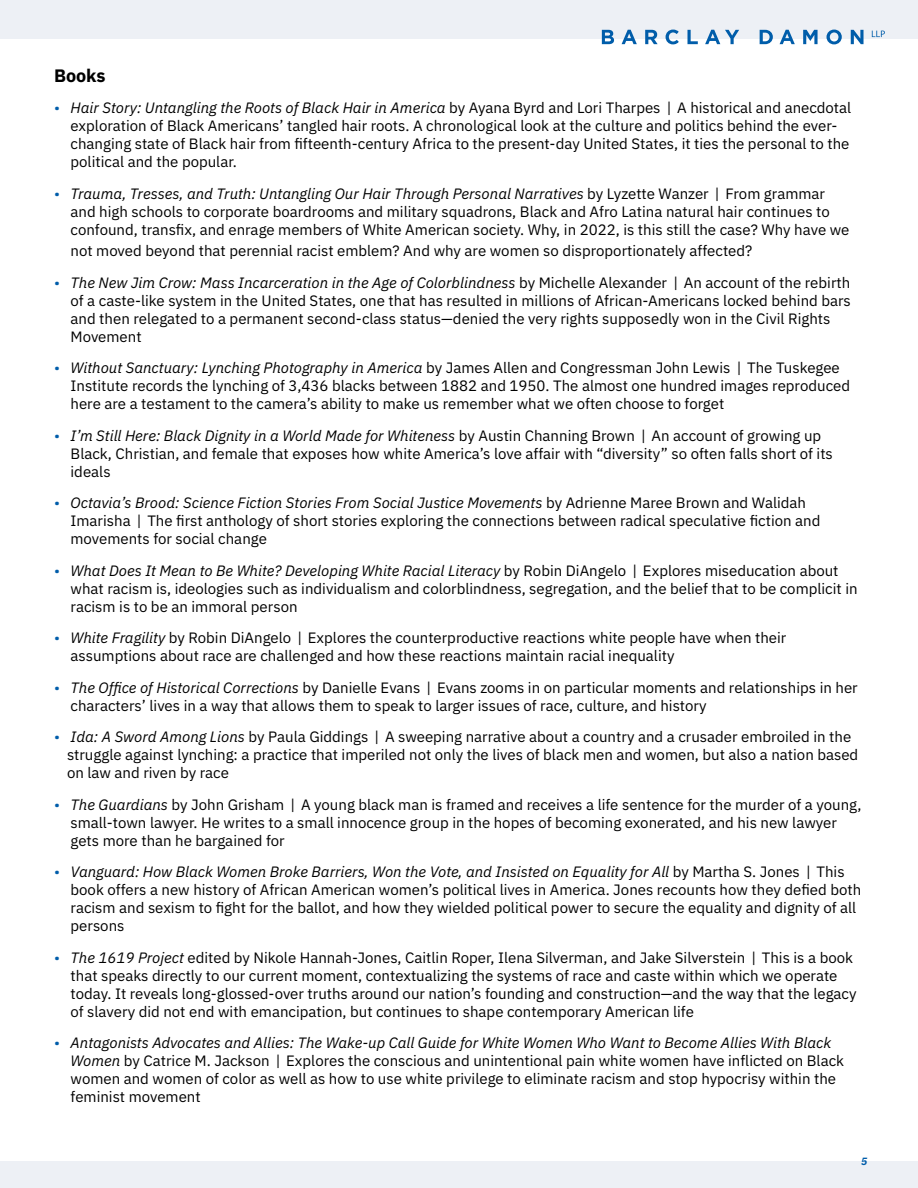
<style>
.page{position:relative;width:918px;height:1188px;background:#fff}
.page>*{position:absolute;margin:0;border:0;box-sizing:border-box;transform-origin:0 0}
.t1{font:700 18px "IBM Plex Sans";color:#000}
.t2{font:15px/18px "IBM Plex Sans";color:#000}
.t3{font:italic 700 10.5px "IBM Plex Sans";color:#005daa}
.s1{color:#005daa}
.s2{font-style:italic}
</style>
<div class="page">
<div style="left:0;top:1162px;width:918px;height:26px;background:#edf0f5"></div>
<div style="left:0;top:0;width:918px;height:38px;background:#edf0f5"></div>
<svg style="left:872px;top:31px;width:13px;height:6px"></svg>
<svg style="left:602px;top:30px;width:12px;height:14px"></svg>
<svg style="left:622px;top:30px;width:15px;height:14px"></svg>
<svg style="left:645px;top:30px;width:13px;height:14px"></svg>
<svg style="left:666px;top:30px;width:13px;height:14px"></svg>
<svg style="left:687px;top:30px;width:11px;height:14px"></svg>
<svg style="left:705px;top:30px;width:34px;height:14px"></svg>
<svg style="left:760px;top:30px;width:13px;height:14px"></svg>
<svg style="left:780px;top:30px;width:15px;height:14px"></svg>
<svg style="left:803px;top:30px;width:15px;height:14px"></svg>
<svg style="left:827px;top:30px;width:15px;height:14px"></svg>
<svg style="left:851px;top:30px;width:13px;height:14px"></svg>
<p class="t1" style="left:54px;top:61px;width:53px">Books</p>
<p class="t2" style="left:71px;top:97px;width:782px;text-indent:-17px"><span class="s1">•</span> <span class="s2">Hair Story: Untangling the Roots of Black Hair in America</span> by Ayana Byrd and Lori Tharpes | A historical and anecdotal exploration of Black Americans’ tangled hair roots. A chronological look at the culture and politics behind the ever&shy;changing state of Black hair from fifteenth-century Africa to the present-day United States, it ties the personal to the political and the popular.</p>
<p class="t2" style="left:71px;top:183px;width:780px;text-indent:-17px"><span class="s1">•</span> <span class="s2">Trauma, Tresses, and Truth: Untangling Our Hair Through Personal Narratives</span> by Lyzette Wanzer | From grammar and high schools to corporate boardrooms and military squadrons, Black and Afro Latina natural hair continues to confound, transfix, and enrage members of White American society. Why, in 2022, is this still the case? Why have we</p>
<p class="t2" style="left:71px;top:241px;width:683px">not moved beyond that perennial racist emblem? And why are women so disproportionately affected?</p>
<p class="t2" style="left:71px;top:272px;width:782px;text-indent:-17px"><span class="s1">•</span> <span class="s2">The New Jim Crow: Mass Incarceration in the Age of Colorblindness</span> by Michelle Alexander | An account of the rebirth of a caste-like system in the United States, one that has resulted in millions of African-Americans locked behind bars and then relegated to a permanent second-class status—denied the very rights supposedly won in the Civil Rights Movement</p>
<p class="t2" style="left:71px;top:358px;width:781px;text-indent:-17px"><span class="s1">•</span> <span class="s2">Without Sanctuary: Lynching Photography in America</span> by James Allen and Congressman John Lewis | The Tuskegee<br>Institute records the lynching of 3,436 blacks between 1882 and 1950. The almost one hundred images reproduced here are a testament to the camera’s ability to make us remember what we often choose to forget</p>
<p class="t2" style="left:71px;top:425px;width:764px;text-indent:-17px"><span class="s1">•</span> <span class="s2">I’m Still Here: Black Dignity in a World Made for Whiteness</span> by Austin Channing Brown | An account of growing up<br>Black, Christian, and female that exposes how white America’s love affair with “diversity” so often falls short of its ideals</p>
<p class="t2" style="left:71px;top:493px;width:751px;text-indent:-17px"><span class="s1">•</span> <span class="s2">Octavia’s Brood: Science Fiction Stories From Social Justice Movements</span> by Adrienne Maree Brown and Walidah<br>Imarisha | The first anthology of short stories exploring the connections between radical speculative fiction and movements for social change</p>
<p class="t2" style="left:71px;top:560px;width:789px;text-indent:-17px"><span class="s1">•</span> <span class="s2">What Does It Mean to Be White? Developing White Racial Literacy</span> by Robin DiAngelo | Explores miseducation about what racism is, ideologies such as individualism and colorblindness, segregation, and the belief that to be complicit in racism is to be an immoral person</p>
<p class="t2" style="left:71px;top:628px;width:717px;text-indent:-17px"><span class="s1">•</span> <span class="s2">White Fragility</span> by Robin DiAngelo | Explores the counterproductive reactions white people have when their assumptions about race are challenged and how these reactions maintain racial inequality</p>
<p class="t2" style="left:71px;top:677px;width:789px;text-indent:-17px"><span class="s1">•</span> <span class="s2">The Office of Historical Corrections</span> by Danielle Evans | Evans zooms in on particular moments and relationships in her characters’ lives in a way that allows them to speak to larger issues of race, culture, and history</p>
<p class="t2" style="left:67px;top:727px;width:793px;text-indent:-13px"><span class="s1">•</span> <span class="s2">Ida: A Sword Among Lions</span> by Paula Giddings | A sweeping narrative about a country and a crusader embroiled in the struggle against lynching: a practice that imperiled not only the lives of black men and women, but also a nation based on law and riven by race</p>
<p class="t2" style="left:71px;top:794px;width:792px;text-indent:-17px"><span class="s1">•</span> <span class="s2">The Guardians</span> by John Grisham | A young black man is framed and receives a life sentence for the murder of a young, small-town lawyer. He writes to a small innocence group in the hopes of becoming exonerated, and his new lawyer gets more than he bargained for</p>
<p class="t2" style="left:71px;top:862px;width:792px;text-indent:-17px"><span class="s1">•</span> <span class="s2">Vanguard: How Black Women Broke Barriers, Won the Vote, and Insisted on Equality for All</span> by Martha S. Jones | This book offers a new history of African American women’s political lives in America. Jones recounts how they defied both racism and sexism to fight for the ballot, and how they wielded political power to secure the equality and dignity of all persons</p>
<p class="t2" style="left:71px;top:947px;width:788px;text-indent:-17px"><span class="s1">•</span> <span class="s2">The 1619 Project</span> edited by Nikole Hannah-Jones, Caitlin Roper, Ilena Silverman, and Jake Silverstein | This is a book that speaks directly to our current moment, contextualizing the systems of race and caste within which we operate today. It reveals long-glossed-over truths around our nation’s founding and construction—and the way that the legacy of slavery did not end with emancipation, but continues to shape contemporary American life</p>
<p class="t2" style="left:71px;top:1033px;width:775px;text-indent:-17px"><span class="s1">•</span> <span class="s2">Antagonists Advocates and Allies: The Wake-up Call Guide for White Women Who Want to Become Allies With Black Women</span> by Catrice M. Jackson | Explores the conscious and unintentional pain white women have inflicted on Black women and women of color as well as how to use white privilege to eliminate racism and stop hypocrisy within the feminist movement</p>
<p class="t3" style="left:861px;top:1153px;width:8px">5</p>
</div>
